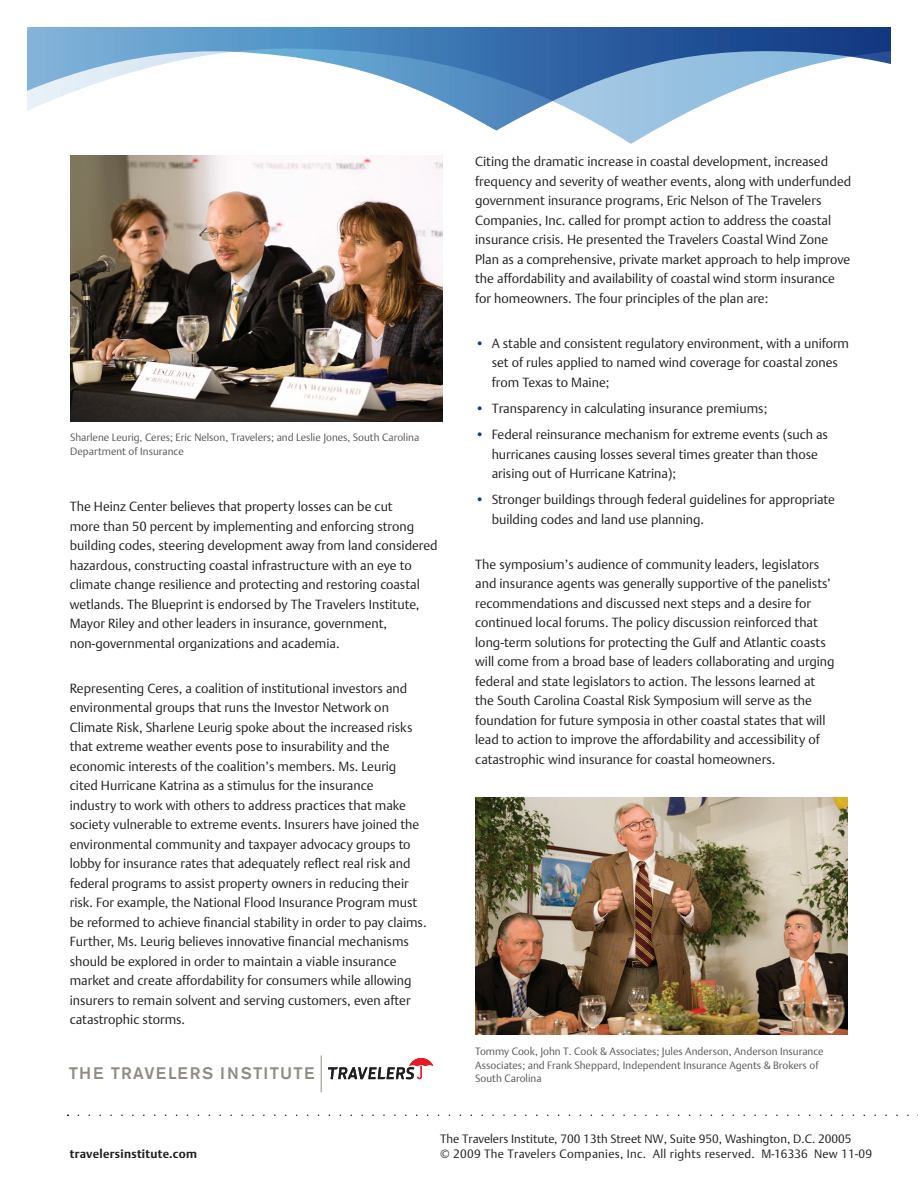
<style>
.page{position:relative;width:918px;height:1188px;background:#fff}
.page>*{position:absolute;margin:0;border:0;box-sizing:border-box;transform-origin:0 0}
.t1{font:500 16.65px "Akzidenz Grotesk BE";letter-spacing:.075em;color:#908c84}
.t2{font:300 13.2px/19.5px "DTL Argo TOT";color:#231f20}
._4__Legal{font:300 12px "DTL Argo TOT";color:#231f20}
._4__Legal-2{font:300 12px "DTL Argo TOT";letter-spacing:.025em;color:#231f20}
._4__Contact_info_bol{font:700 12px "DTL Argo TOT";letter-spacing:.025em;color:#231f20}
.t3{font:300 10.5px/13.5px "DTL Argo TOT";color:#57585a}
.s1{color:#153889}
</style>
<div class="page">
<svg style="left:27px;top:27px;width:864px;height:117px"></svg>
<svg style="left:78px;top:1114px;width:840px;height:2px"></svg>
<img style="left:70px;top:155px;width:373px;height:266px">
<img style="left:475px;top:798px;width:373px;height:237px">
<svg style="left:328px;top:1058px;width:105px;height:21px"></svg>
<hr style="left:321px;top:1056px;width:1px;height:36px;background:#908c84">
<p class="t3" style="left:70px;top:431px;width:351px">Sharlene Leurig, Ceres; Eric Nelson, Travelers; and Leslie Jones, South Carolina<br>Department of Insurance</p>
<p class="t2" style="left:70px;top:497px;width:369px">The Heinz Center believes that property losses can be cut<br>more than 50 percent by implementing and enforcing strong building codes, steering development away from land considered hazardous, constructing coastal infrastructure with an eye to climate change resilience and protecting and restoring coastal wetlands. The Blueprint is endorsed by The Travelers Institute, Mayor Riley and other leaders in insurance, government, non-governmental organizations and academia.</p>
<p class="t2" style="left:70px;top:678px;width:358px">Representing Ceres, a coalition of institutional investors and environmental groups that runs the Investor Network on Climate Risk, Sharlene Leurig spoke about the increased risks that extreme weather events pose to insurability and the economic interests of the coalition’s members. Ms. Leurig cited Hurricane Katrina as a stimulus for the insurance<br>industry to work with others to address practices that make society vulnerable to extreme events. Insurers have joined the environmental community and taxpayer advocacy groups to lobby for insurance rates that adequately reflect real risk and federal programs to assist property owners in reducing their risk. For example, the National Flood Insurance Program must be reformed to achieve financial stability in order to pay claims.<br>Further, Ms. Leurig believes innovative financial mechanisms should be explored in order to maintain a viable insurance market and create affordability for consumers while allowing insurers to remain solvent and serving customers, even after catastrophic storms.</p>
<p class="t2" style="left:475px;top:152px;width:378px">Citing the dramatic increase in coastal development, increased frequency and severity of weather events, along with underfunded government insurance programs, Eric Nelson of The Travelers Companies, Inc. called for prompt action to address the coastal insurance crisis. He presented the Travelers Coastal Wind Zone Plan as a comprehensive, private market approach to help improve the affordability and availability of coastal wind storm insurance for homeowners. The four principles of the plan are:</p>
<p class="t2" style="left:492px;top:333px;width:359px;text-indent:-16px"><span class="s1">•</span> A stable and consistent regulatory environment, with a uniform set of rules applied to named wind coverage for coastal zones from Texas to Maine;</p>
<p class="t2" style="left:475px;top:399px;width:294px"><span class="s1">•</span> Transparency in calculating insurance premiums;</p>
<p class="t2" style="left:492px;top:425px;width:338px;text-indent:-16px"><span class="s1">•</span> Federal reinsurance mechanism for extreme events (such as hurricanes causing losses several times greater than those arising out of Hurricane Katrina);</p>
<p class="t2" style="left:492px;top:490px;width:345px;text-indent:-16px"><span class="s1">•</span> Stronger buildings through federal guidelines for appropriate building codes and land use planning.</p>
<p class="t2" style="left:475px;top:555px;width:361px">The symposium’s audience of community leaders, legislators and insurance agents was generally supportive of the panelists’ recommendations and discussed next steps and a desire for continued local forums. The policy discussion reinforced that long-term solutions for protecting the Gulf and Atlantic coasts will come from a broad base of leaders collaborating and urging federal and state legislators to action. The lessons learned at the South Carolina Coastal Risk Symposium will serve as the foundation for future symposia in other coastal states that will lead to action to improve the affordability and accessibility of catastrophic wind insurance for coastal homeowners.</p>
<p class="t3" style="left:475px;top:1045px;width:350px">Tommy Cook, John T. Cook &amp; Associates; Jules Anderson, Anderson Insurance<br>Associates; and Frank Sheppard, Independent Insurance Agents &amp; Brokers of</p>
<p class="t1" style="left:69px;top:1063px;width:247px">THE TRAVELERS INSTITUTE</p>
<p class="t3" style="left:475px;top:1072px;width:68px">South Carolina</p>
<p class="_4__Contact_info_bol" style="left:70px;top:1147px;width:129px">travelersinstitute.com</p>
<p class="_4__Legal" style="left:440px;top:1132px;width:413px">The Travelers Institute, 700 13th Street NW, Suite 950, Washington, D.C. 20005</p>
<p class="_4__Legal-2" style="left:440px;top:1147px;width:434px">© 2009 The Travelers Companies, Inc. All rights reserved. M-16336 New 11-09</p>
</div>
